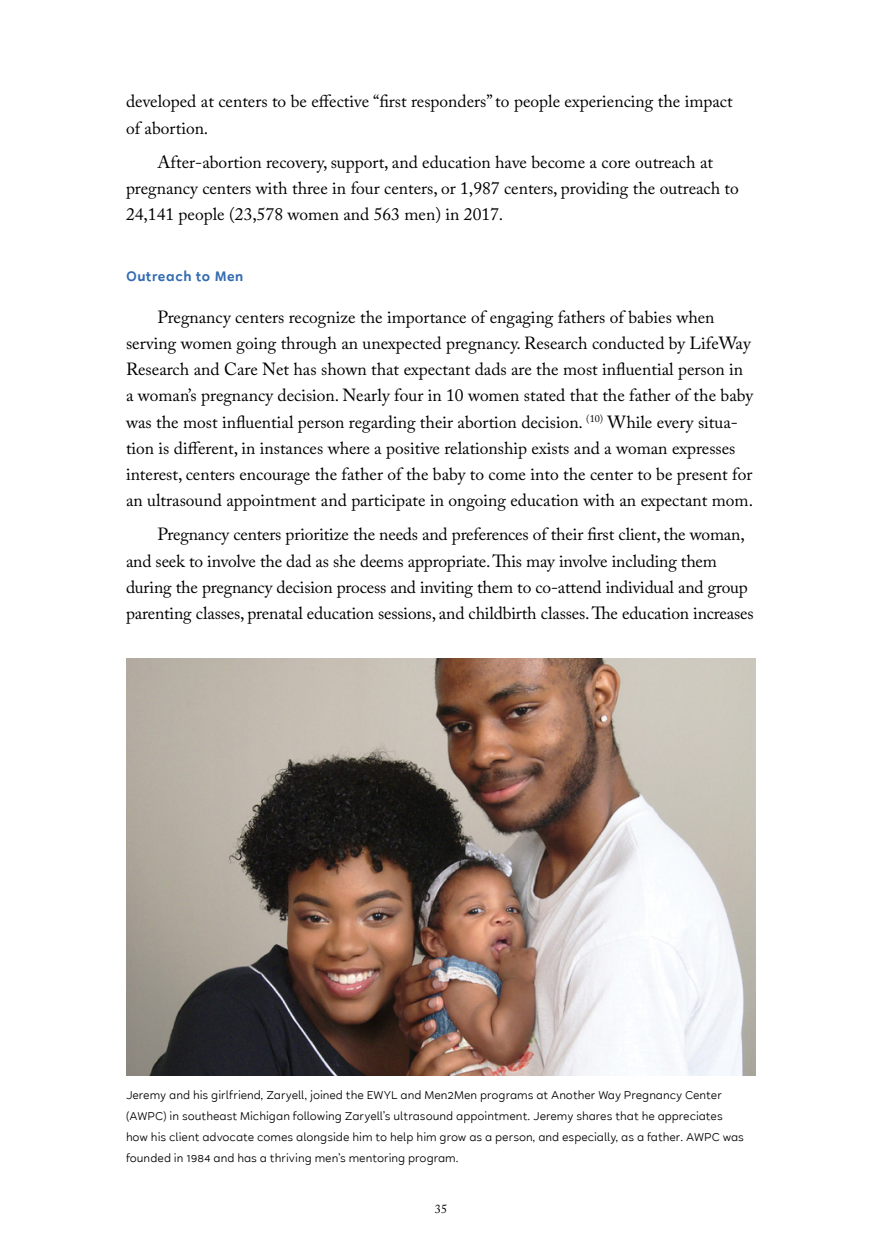
<style>
.page{position:relative;width:882px;height:1260px;background:#fff}
.page>*{position:absolute;margin:0;border:0;box-sizing:border-box;transform-origin:0 0}
.t1{font:17.5px/26.2px "Adobe Caslon Pro";color:#000}
.t2{font:600 14.88px "Halcyon";letter-spacing:.03em;color:#336bb2}
.t3{font:12.25px/21px "Halcyon";color:#000}
.t4{font:12.25px "Adobe Caslon Pro";color:#000}
</style>
<div class="page">
<img style="left:126px;top:658px;width:630px;height:417px">
<p class="t1" style="left:126px;top:88px;width:608px">developed at centers to be effective “first responders” to people experiencing the impact of abortion.</p>
<p class="t1" style="left:126px;top:149px;width:614px;text-indent:32px">After-abortion recovery, support, and education have become a core outreach at pregnancy centers with three in four centers, or 1,987 centers, providing the outreach to<br>24,141 people (23,578 women and 563 men) in 2017.</p>
<p class="t2" style="left:126px;top:265px;width:119px">Outreach to Men</p>
<p class="t1" style="left:126px;top:303px;width:629px;text-indent:32px">Pregnancy centers recognize the importance of engaging fathers of babies when serving women going through an unexpected pregnancy. Research conducted by LifeWay Research and Care Net has shown that expectant dads are the most influential person in a woman’s pregnancy decision. Nearly four in 10 women stated that the father of the baby was the most influential person regarding their abortion decision. <sup>(10)</sup> While every situa&shy;tion is different, in instances where a positive relationship exists and a woman expresses interest, centers encourage the father of the baby to come into the center to be present for an ultrasound appointment and participate in ongoing education with an expectant mom.</p>
<p class="t1" style="left:126px;top:521px;width:629px;text-indent:32px">Pregnancy centers prioritize the needs and preferences of their first client, the woman, and seek to involve the dad as she deems appropriate. This may involve including them during the pregnancy decision process and inviting them to co-attend individual and group parenting classes, prenatal education sessions, and childbirth classes. The education increases</p>
<p class="t3" style="left:126px;top:1084px;width:620px">Jeremy and his girlfriend, Zaryell, joined the EWYL and Men2Men programs at Another Way Pregnancy Center (AWPC) in southeast Michigan following Zaryell’s ultrasound appointment. Jeremy shares that he appreciates how his client advocate comes alongside him to help him grow as a person, and especially, as a father. AWPC was founded in 1984 and has a thriving men’s mentoring program.</p>
<p class="t4" style="left:435px;top:1201px;width:14px">35</p>
</div>
